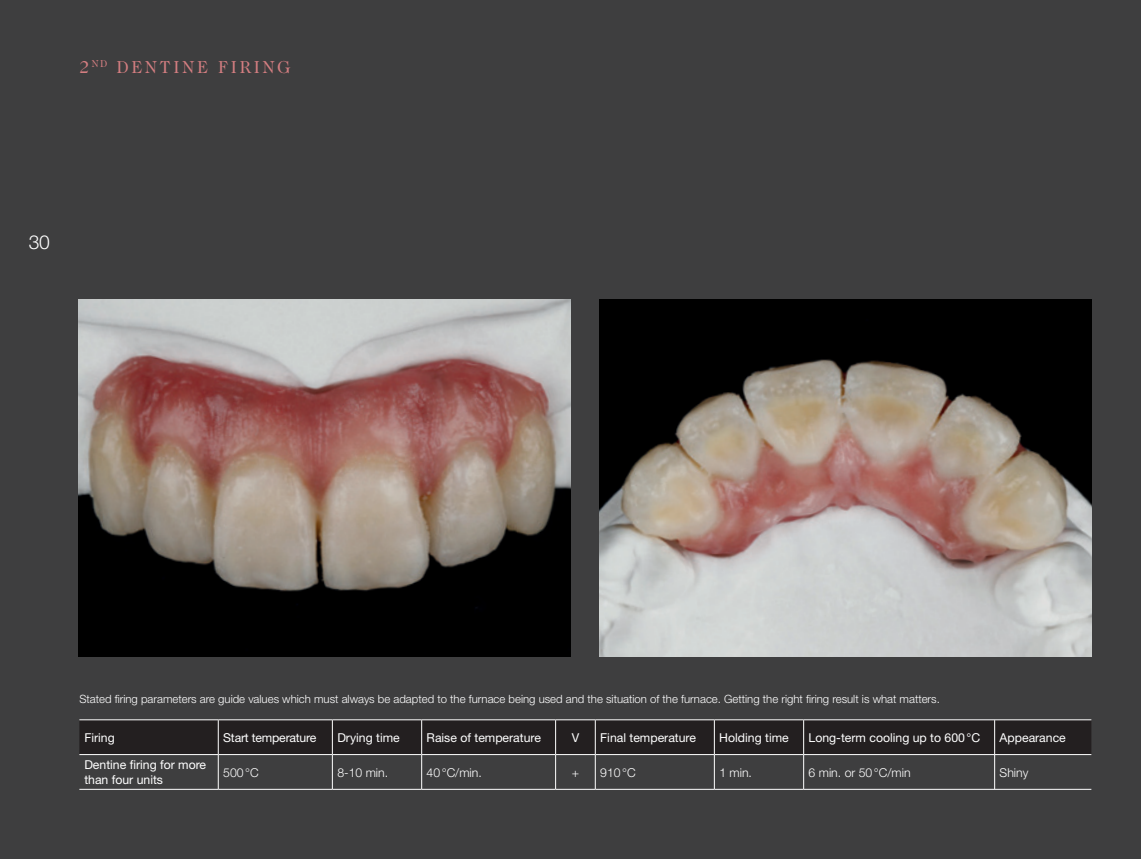
<style>
.page{position:relative;width:1141px;height:859px;background:#fff}
.page>*{position:absolute;margin:0;border:0;box-sizing:border-box;transform-origin:0 0}
.t1{font:300 19.25px "Helvetica Neue";color:#fff}
.t2{font:17.5px "Caslon Two Twenty Four";letter-spacing:.15em;color:#d47e81}
.t3{font:12.25px/14.7px "Helvetica Neue";color:#fff}
.t4{font:300 12.25px "Helvetica Neue";color:#fff}
.t5{font:300 11.38px "Helvetica Neue";color:#fff}
</style>
<div class="page">
<div style="left:0;top:0;width:1141px;height:858px;background:#3e3e3f"></div>
<img style="left:599px;top:299px;width:492px;height:357px">
<img style="left:79px;top:299px;width:492px;height:357px">
<div style="left:79px;top:720px;width:1012px;height:34px;background:#231f20"></div>
<div style="left:804px;top:719px;width:191px;height:35px;background:#231f20"></div>
<hr style="left:218px;top:754px;width:1px;height:34px;background:#fff">
<hr style="left:332px;top:754px;width:1px;height:34px;background:#fff">
<hr style="left:421px;top:754px;width:1px;height:34px;background:#fff">
<hr style="left:555px;top:754px;width:1px;height:34px;background:#fff">
<hr style="left:595px;top:754px;width:1px;height:34px;background:#fff">
<hr style="left:714px;top:754px;width:1px;height:34px;background:#fff">
<hr style="left:79px;top:719px;width:139px;height:1px;background:#fff">
<hr style="left:218px;top:719px;width:114px;height:1px;background:#fff">
<hr style="left:218px;top:719px;width:1px;height:35px;background:#fff">
<hr style="left:332px;top:719px;width:90px;height:1px;background:#fff">
<hr style="left:332px;top:719px;width:1px;height:35px;background:#fff">
<hr style="left:422px;top:719px;width:134px;height:1px;background:#fff">
<hr style="left:421px;top:719px;width:1px;height:35px;background:#fff">
<hr style="left:556px;top:719px;width:39px;height:1px;background:#fff">
<hr style="left:555px;top:719px;width:1px;height:35px;background:#fff">
<hr style="left:595px;top:719px;width:119px;height:1px;background:#fff">
<hr style="left:595px;top:719px;width:1px;height:35px;background:#fff">
<hr style="left:714px;top:719px;width:89px;height:1px;background:#fff">
<hr style="left:714px;top:719px;width:1px;height:35px;background:#fff">
<hr style="left:995px;top:719px;width:96px;height:1px;background:#fff">
<hr style="left:79px;top:754px;width:139px;height:1px;background:#fff">
<hr style="left:218px;top:754px;width:114px;height:1px;background:#fff">
<hr style="left:332px;top:754px;width:90px;height:1px;background:#fff">
<hr style="left:422px;top:754px;width:134px;height:1px;background:#fff">
<hr style="left:556px;top:754px;width:39px;height:1px;background:#fff">
<hr style="left:595px;top:754px;width:119px;height:1px;background:#fff">
<hr style="left:714px;top:754px;width:89px;height:1px;background:#fff">
<hr style="left:995px;top:754px;width:96px;height:1px;background:#fff">
<hr style="left:79px;top:788px;width:139px;height:1px;background:#fff">
<hr style="left:218px;top:788px;width:114px;height:1px;background:#fff">
<hr style="left:332px;top:788px;width:90px;height:1px;background:#fff">
<hr style="left:422px;top:788px;width:134px;height:1px;background:#fff">
<hr style="left:556px;top:788px;width:39px;height:1px;background:#fff">
<hr style="left:595px;top:788px;width:119px;height:1px;background:#fff">
<hr style="left:714px;top:788px;width:89px;height:1px;background:#fff">
<hr style="left:995px;top:788px;width:96px;height:1px;background:#fff">
<hr style="left:803px;top:719px;width:192px;height:1px;background:#fff">
<hr style="left:803px;top:719px;width:1px;height:35px;background:#fff">
<hr style="left:994px;top:719px;width:1px;height:35px;background:#fff">
<hr style="left:803px;top:754px;width:192px;height:1px;background:#fff">
<hr style="left:803px;top:754px;width:1px;height:34px;background:#fff">
<hr style="left:994px;top:754px;width:1px;height:34px;background:#fff">
<hr style="left:803px;top:788px;width:192px;height:1px;background:#fff">
<h2 class="t2" style="left:79px;top:57px;width:213px">2<sup>ND</sup> DENTINE FIRING</h2>
<h1 class="t1" style="left:29px;top:230px;width:23px">30</h1>
<p class="t5" style="left:79px;top:691px;width:862px">Stated firing parameters are guide values which must always be adapted to the furnace being used and the situation of the furnace. Getting the right firing result is what matters.</p>
<p class="t3" style="left:84px;top:729px;width:32px">Firing</p>
<p class="t3" style="left:223px;top:729px;width:95px">Start temperature</p>
<p class="t3" style="left:337px;top:729px;width:64px">Drying time</p>
<p class="t3" style="left:427px;top:729px;width:116px">Raise of temperature</p>
<p class="t3" style="left:572px;top:729px;width:9px">V</p>
<p class="t3" style="left:600px;top:729px;width:97px">Final temperature</p>
<p class="t3" style="left:719px;top:729px;width:71px">Holding time</p>
<p class="t3" style="left:809px;top:729px;width:173px">Long-term cooling up to 600°C</p>
<p class="t3" style="left:1000px;top:729px;width:68px">Appearance</p>
<p class="t3" style="left:84px;top:757px;width:123px">Dentine firing for more than four units</p>
<p class="t4" style="left:223px;top:764px;width:37px">500°C</p>
<p class="t4" style="left:337px;top:764px;width:52px">8-10 min.</p>
<p class="t4" style="left:427px;top:764px;width:57px">40°C/min.</p>
<p class="t4" style="left:572px;top:764px;width:9px">+</p>
<p class="t4" style="left:600px;top:764px;width:37px">910°C</p>
<p class="t4" style="left:719px;top:764px;width:34px">1 min.</p>
<p class="t4" style="left:809px;top:764px;width:103px">6 min. or 50°C/min</p>
<p class="t4" style="left:1000px;top:764px;width:30px">Shiny</p>
</div>
